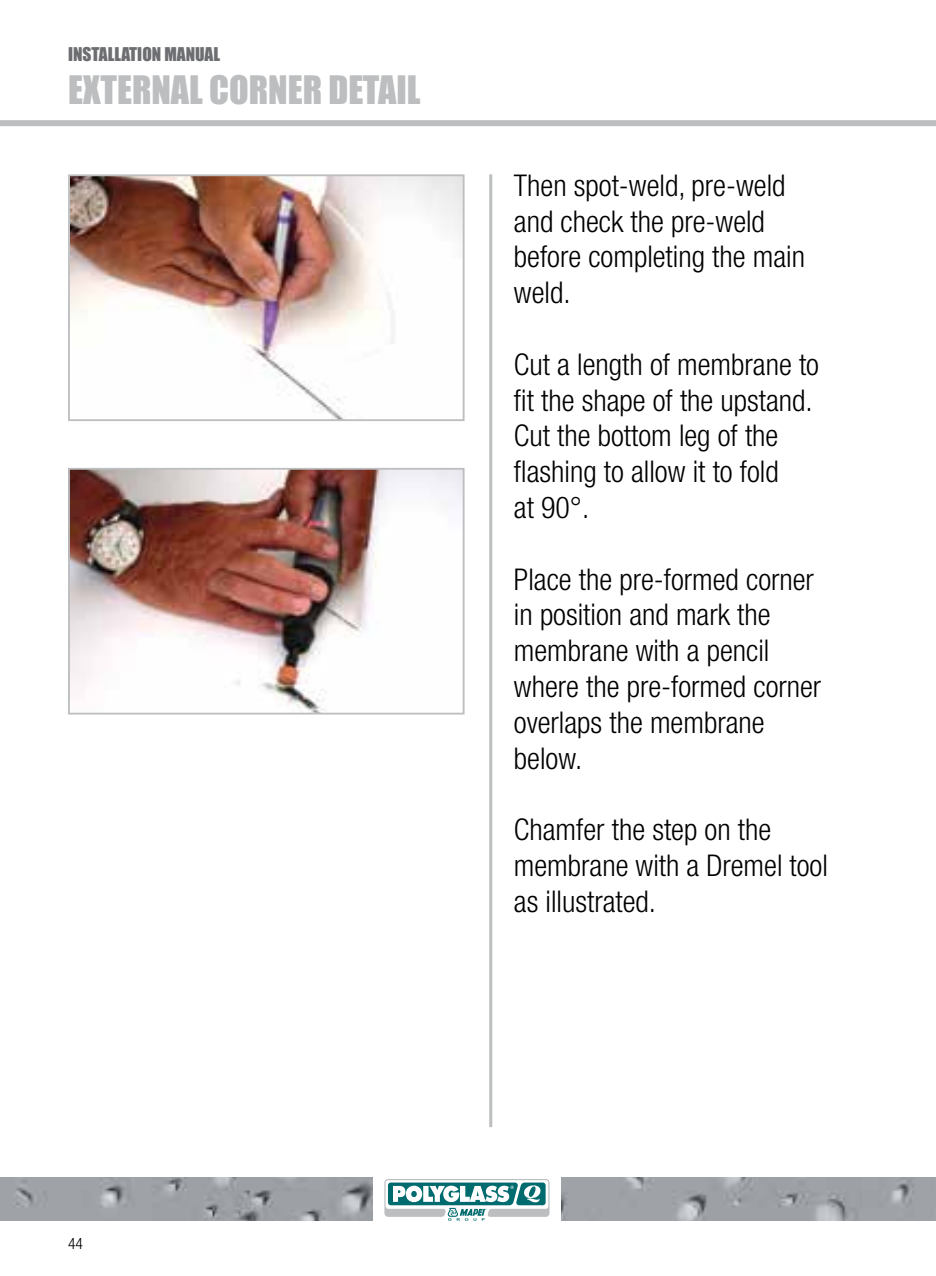
<style>
.page{position:relative;width:936px;height:1276px;background:#fff}
.page>*{position:absolute;margin:0;border:0;box-sizing:border-box;transform-origin:0 0}
.t1{font:36px "Impact";color:#bcbec0}
.t2{font:300 condensed 30px/35.7px "Helvetica Neue LT Std";color:#000}
.t3{font:17.4px "Impact";color:#6d6e71}
.t4{font:300 condensed 15.6px "Helvetica Neue LT Std";color:#000}
</style>
<div class="page">
<hr style="left:489px;top:174px;width:3px;height:953px;background:#bcbec0">
<img style="left:0;top:1177px;width:933px;height:43px">
<div style="left:373px;top:1171px;width:187px;height:51px;background:#fff"></div>
<svg style="left:384px;top:1179px;width:165px;height:41px"></svg>
<div style="left:0;top:120px;width:935px;height:6px;background:#bcbec0"></div>
<img style="left:71px;top:471px;width:390px;height:240px">
<div style="left:68px;top:468px;width:396px;height:246px;border:2px solid #bcbec0"></div>
<img style="left:71px;top:177px;width:390px;height:241px">
<div style="left:68px;top:174px;width:396px;height:247px;border:2px solid #bcbec0"></div>
<p class="t3" style="left:68px;top:40px;width:153px">INSTALLATION MANUAL</p>
<p class="t1" style="left:68px;top:62px;width:354px">EXTERNAL CORNER DETAIL</p>
<p class="t2" style="left:514px;top:167px;width:292px">Then spot-weld, pre-weld and check the pre-weld before completing the main weld.</p>
<p class="t2" style="left:514px;top:346px;width:306px">Cut a length of membrane to fit the shape of the upstand.<br>Cut the bottom leg of the flashing to allow it to fold<br>at 90°.</p>
<p class="t2" style="left:514px;top:561px;width:309px">Place the pre-formed corner in position and mark the membrane with a pencil where the pre-formed corner overlaps the membrane below.</p>
<p class="t2" style="left:514px;top:811px;width:315px">Chamfer the step on the membrane with a Dremel tool as illustrated.</p>
<p class="t4" style="left:68px;top:1234px;width:16px">44</p>
</div>
